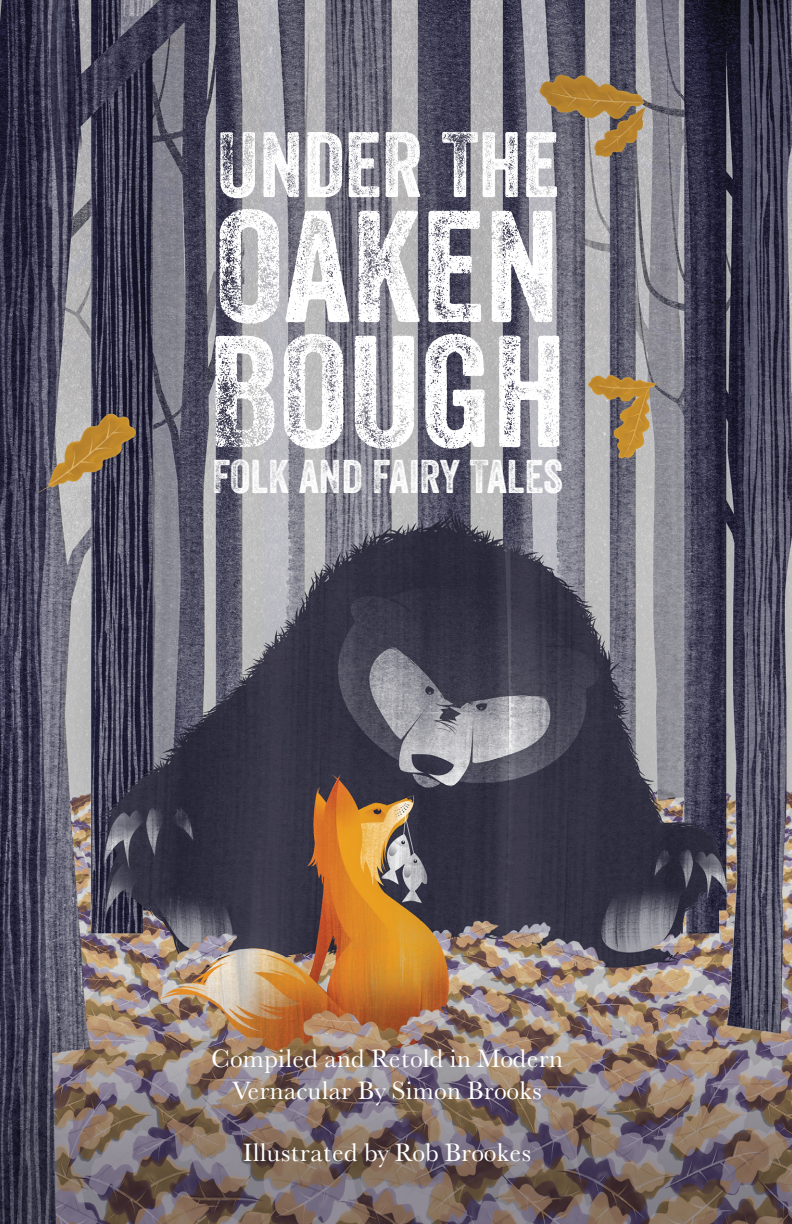
<style>
.page{position:relative;width:792px;height:1224px;background:#fff}
.page>*{position:absolute;margin:0;border:0;box-sizing:border-box;transform-origin:0 0}
.t1{font:153.8px/125px "Veneer Three";color:#fff;scale:1.05 1}
.t2{font:89.8px "Veneer Three";color:#fff;scale:1.05 1}
.t3{font:45.8px "Veneer Three";color:#fff;scale:1.05 1}
.t4{font:26px/31.2px "Baskerville No 2 BT";letter-spacing:-.01em;color:#fff;text-align:center}
</style>
<div class="page">
<img style="left:0;top:0;width:792px;height:1224px">
<p class="t2" style="left:216px;top:110px;width:328px">UNDER THE</p>
<p class="t1" style="left:208px;top:203px;width:343px">OAKEN<br>BOUGH</p>
<p class="t3" style="left:212px;top:448px;width:336px">FOLK AND FAIRY TALES</p>
<p class="t4" style="left:212px;top:1043px;width:353px">Compiled and Retold in Modern<br>Vernacular By Simon Brooks</p>
<p class="t4" style="left:243px;top:1136px;width:290px">Illustrated by Rob Brookes</p>
</div>
